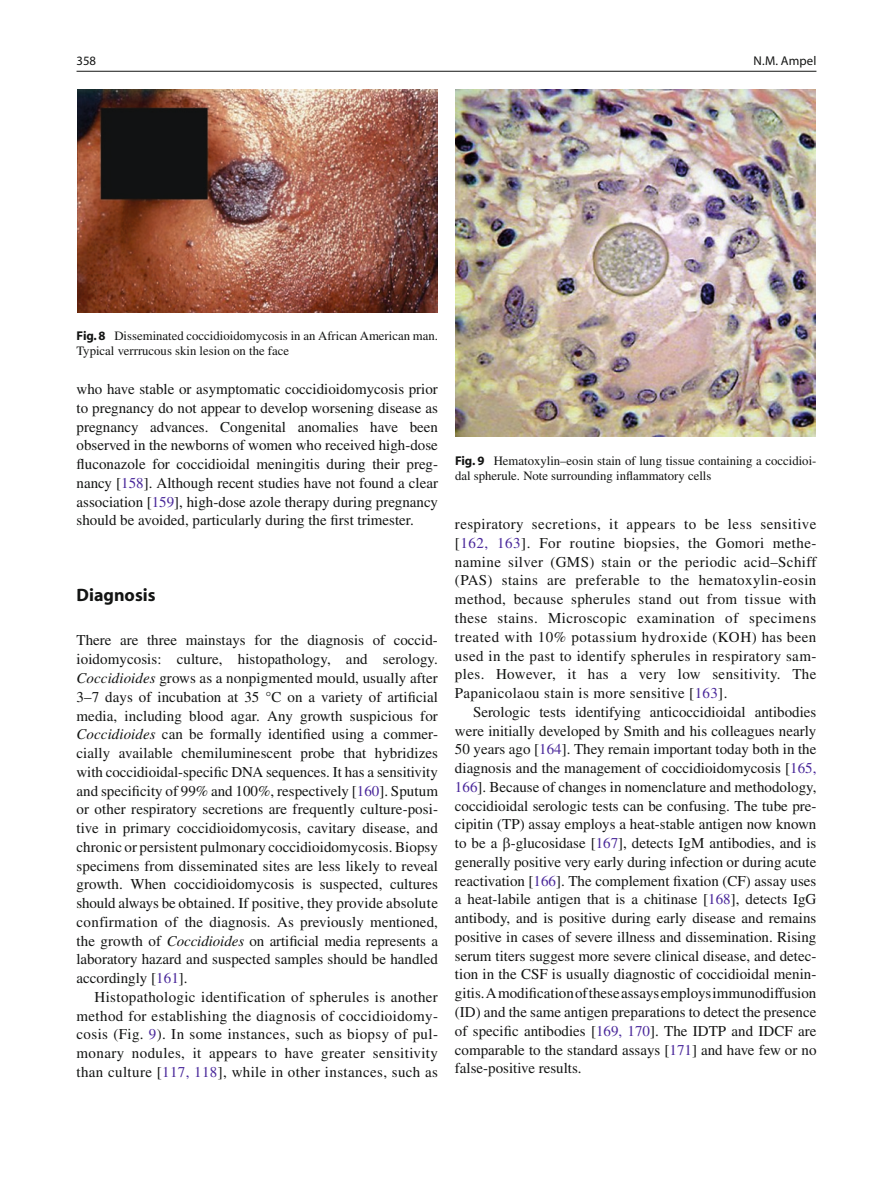
<style>
.page{position:relative;width:893px;height:1187px;background:#fff}
.page>*{position:absolute;margin:0;border:0;box-sizing:border-box;transform-origin:0 0}
.t1{font:700 18px "Myriad";color:#131413}
.t2{font:15px/18.8px "Times";color:#131413;text-align:justify}
.t3{font:12.75px/15px "Times";color:#131413}
.t4{font:12.75px "Myriad";letter-spacing:.005em;color:#131413}
.s1{font-family:"Myriad";font-weight:700}
.s2{color:#49279a}
.s3{font-style:italic}
</style>
<div class="page">
<hr style="left:77px;top:71px;width:739px;height:1px;background:#131413">
<img style="left:77px;top:89px;width:360px;height:223px">
<img style="left:456px;top:89px;width:360px;height:348px">
<p class="t4" style="left:77px;top:54px;width:21px">358</p>
<p class="t4" style="left:753px;top:54px;width:64px">N.M. Ampel</p>
<p class="t3" style="left:77px;top:328px;width:363px"><span class="s1">Fig.8</span> Disseminated coccidioidomycosis in an African American man.<br>Typical verrrucous skin lesion on the face</p>
<p class="t2" style="left:77px;top:379px;width:363px">who have stable or asymptomatic coccidioidomycosis prior to pregnancy do not appear to develop worsening disease as pregnancy advances. Congenital anomalies have been observed in the newborns of women who received high-dose fluconazole for coccidioidal meningitis during their preg&shy;nancy [<span class="s2">158</span>]. Although recent studies have not found a clear association [<span class="s2">159</span>], high-dose azole therapy during pregnancy should be avoided, particularly during the first trimester.</p>
<p class="t1" style="left:77px;top:586px;width:81px">Diagnosis</p>
<p class="t2" style="left:77px;top:631px;width:363px">There are three mainstays for the diagnosis of coccid&shy;ioidomycosis: culture, histopathology, and serology.<br><span class="s3">Coccidioides</span> grows as a nonpigmented mould, usually after 3–7 days of incubation at 35 °C on a variety of artificial media, including blood agar. Any growth suspicious for <span class="s3">Coccidioides</span> can be formally identified using a commer&shy;cially available chemiluminescent probe that hybridizes with coccidioidal-specific DNA sequences. It has a sensitivity and specificity of 99% and 100%, respectively [<span class="s2">160</span>]. Sputum or other respiratory secretions are frequently culture-posi&shy;tive in primary coccidioidomycosis, cavitary disease, and chronic or persistent pulmonary coccidioidomycosis. Biopsy specimens from disseminated sites are less likely to reveal growth. When coccidioidomycosis is suspected, cultures should always be obtained. If positive, they provide absolute confirmation of the diagnosis. As previously mentioned, the growth of <span class="s3">Coccidioides</span> on artificial media represents a laboratory hazard and suspected samples should be handled accordingly [<span class="s2">161</span>].</p>
<p class="t2" style="left:77px;top:987px;width:363px;text-indent:18px">Histopathologic identification of spherules is another method for establishing the diagnosis of coccidioidomy&shy;cosis (Fig. <span class="s2">9</span>). In some instances, such as biopsy of pul&shy;monary nodules, it appears to have greater sensitivity than culture [<span class="s2">117, 118</span>], while in other instances, such as</p>
<p class="t3" style="left:455px;top:453px;width:363px"><span class="s1">Fig. 9</span> Hematoxylin–eosin stain of lung tissue containing a coccidioi&shy;dal spherule. Note surrounding inflammatory cells</p>
<p class="t2" style="left:455px;top:514px;width:363px">respiratory secretions, it appears to be less sensitive [<span class="s2">162, 163</span>]. For routine biopsies, the Gomori methe&shy;namine silver (GMS) stain or the periodic acid–Schiff (PAS) stains are preferable to the hematoxylin-eosin method, because spherules stand out from tissue with these stains. Microscopic examination of specimens treated with 10% potassium hydroxide (KOH) has been used in the past to identify spherules in respiratory sam&shy;ples. However, it has a very low sensitivity. The Papanicolaou stain is more sensitive [<span class="s2">163</span>].</p>
<p class="t2" style="left:455px;top:702px;width:363px;text-indent:18px">Serologic tests identifying anticoccidioidal antibodies were initially developed by Smith and his colleagues nearly 50 years ago [<span class="s2">164</span>]. They remain important today both in the diagnosis and the management of coccidioidomycosis [<span class="s2">165, 166</span>]. Because of changes in nomenclature and methodology, coccidioidal serologic tests can be confusing. The tube pre&shy;cipitin (TP) assay employs a heat-stable antigen now known to be a -glucosidase [<span class="s2">167</span>], detects IgM antibodies, and is generally positive very early during infection or during acute reactivation [<span class="s2">166</span>]. The complement fixation (CF) assay uses a heat-labile antigen that is a chitinase [<span class="s2">168</span>], detects IgG antibody, and is positive during early disease and remains positive in cases of severe illness and dissemination. Rising serum titers suggest more severe clinical disease, and detec&shy;tion in the CSF is usually diagnostic of coccidioidal menin&shy;gitis. A modification of these assays employs immunodiffusion (ID) and the same antigen preparations to detect the presence of specific antibodies [<span class="s2">169, 170</span>]. The IDTP and IDCF are comparable to the standard assays [<span class="s2">171</span>] and have few or no false-positive results.</p>
</div>
